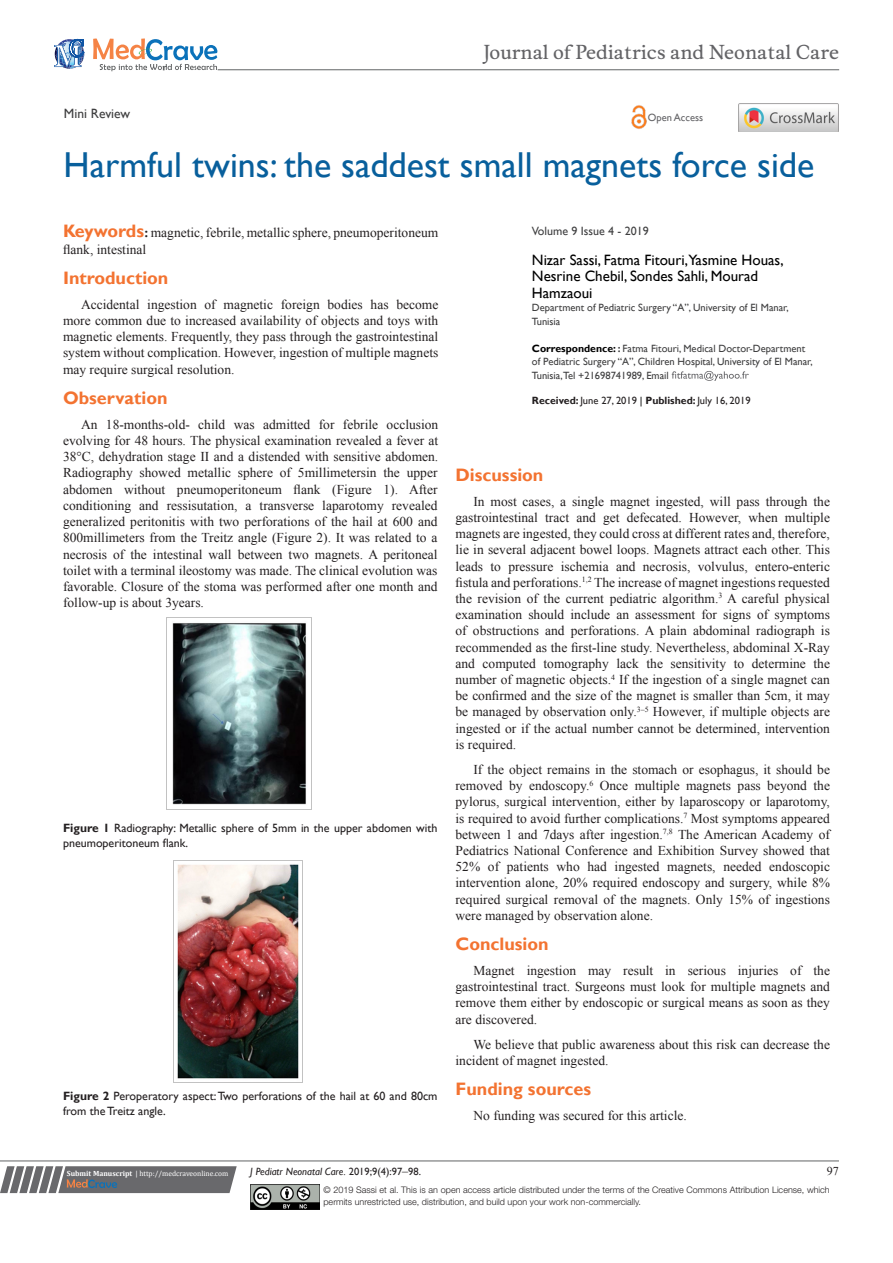
<style>
.page{position:relative;width:893px;height:1263px;background:#fff}
.page>*{position:absolute;margin:0;border:0;box-sizing:border-box;transform-origin:0 0}
.t1{font:36px "Gill Sans";color:#085f9c}
.t2{font:18.6px "Musee";color:#636366}
.List_Paragraph{font:700 18px "Gill Sans";color:#f37331}
.t3{font:15px/16.2px "Gill Sans";color:#000}
.List_Paragraph-2{font:13.5px/16.2px "Times New Roman";color:#231f20;text-align:justify}
.t4{font:13.5px "Gill Sans";color:#3e3e3f}
.List_Paragraph-3{font:12px/14.4px "Gill Sans";color:#231f20}
.t5{font:12px "Gill Sans";color:#3e3e3f}
.t6{font:12px "Times New Roman";color:#231f20}
.t7{font:10.5px/13.5px "Gill Sans";color:#3e3e3f}
.t8{font:10.5px "Gill Sans";color:#231f20}
.t9{font:italic 10.5px "Gill Sans";color:#231f20}
.t10{font:10.5px "Gill Sans";color:#636366}
.t11{font:300 9px/12px "Helvetica Neue LT Std";color:#231f20}
.t12{font:7.5px "Cambria";color:#fff}
.s1{font-family:"Gill Sans";font-weight:700;font-size:18px;color:#f37331}
.s2{font-weight:700}
.s3{font-weight:700;color:#000}
.s4{color:#000}
.s5{font-style:normal}
.s6{font-family:"Times New Roman";font-style:normal;font-size:12px}
</style>
<div class="page">
<svg style="left:0;top:1166px;width:237px;height:27px;background:#78787a"></svg>
<hr style="left:0;top:1161px;width:839px;height:1px;background:#626465">
<img style="left:250px;top:1185px;width:69px;height:24px">
<svg style="left:672px;top:371px;width:77px;height:10px"></svg>
<svg style="left:54px;top:39px;width:30px;height:30px"></svg>
<svg style="left:93px;top:38px;width:124px;height:33px"></svg>
<hr style="left:218px;top:70px;width:621px;height:1px;background:#626465">
<img style="left:631px;top:105px;width:16px;height:24px">
<img style="left:739px;top:104px;width:99px;height:28px">
<img style="left:166px;top:618px;width:145px;height:192px">
<img style="left:174px;top:860px;width:128px;height:219px">
<p class="t4" style="left:64px;top:105px;width:68px">Mini Review</p>
<p class="t2" style="left:483px;top:41px;width:357px">Journal of Pediatrics and Neonatal Care</p>
<p class="t10" style="left:648px;top:112px;width:57px">Open Access</p>
<p class="t1" style="left:64px;top:144px;width:752px">Harmful twins: the saddest small magnets force side</p>
<p class="List_Paragraph-2" style="left:63px;top:225px;width:377px"><span class="s1">Keywords</span><span class="s2">:</span> magnetic, febrile, metallic sphere, pneumoperitoneum flank, intestinal</p>
<p class="List_Paragraph" style="left:63px;top:267px;width:107px">Introduction</p>
<p class="List_Paragraph-2" style="left:63px;top:296px;width:377px;text-indent:18px">Accidental ingestion of magnetic foreign bodies has become more common due to increased availability of objects and toys with magnetic elements. Frequently, they pass through the gastrointestinal system without complication. However, ingestion of multiple magnets may require surgical resolution.</p>
<p class="List_Paragraph" style="left:63px;top:387px;width:106px">Observation</p>
<p class="List_Paragraph-2" style="left:63px;top:416px;width:377px;text-indent:18px">An 18-months-old- child was admitted for febrile occlusion evolving for 48 hours. The physical examination revealed a fever at 38°C, dehydration stage II and a distended with sensitive abdomen.</p>
<p class="List_Paragraph-2" style="left:63px;top:465px;width:376px">Radiography showed metallic sphere of 5millimetersin the upper abdomen without pneumoperitoneum flank (Figure 1). After conditioning and ressisutation, a transverse laparotomy revealed generalized peritonitis with two perforations of the hail at 600 and 800millimeters from the Treitz angle (Figure 2). It was related to a necrosis of the intestinal wall between two magnets. A peritoneal toilet with a terminal ileostomy was made. The clinical evolution was favorable. Closure of the stoma was performed after one month and follow-up is about 3years.</p>
<p class="List_Paragraph-3" style="left:63px;top:821px;width:376px"><span class="s2">Figure 1</span> Radiography: Metallic sphere of 5mm in the upper abdomen with pneumoperitoneum flank.</p>
<p class="List_Paragraph-3" style="left:63px;top:1089px;width:376px"><span class="s2">Figure 2</span> Peroperatory aspect: Two perforations of the hail at 60 and 80cm from the Treitz angle.</p>
<p class="t5" style="left:532px;top:224px;width:118px">Volume 9 Issue 4 - 2019</p>
<p class="t3" style="left:532px;top:252px;width:253px">Nizar Sassi, Fatma Fitouri,Yasmine Houas,<br>Nesrine Chebil, Sondes Sahli, Mourad<br>Hamzaoui</p>
<p class="t7" style="left:532px;top:301px;width:258px">Department of Pediatric Surgery “A”, University of El Manar,<br>Tunisia</p>
<p class="t7" style="left:532px;top:341px;width:282px"><span class="s3">Correspondence:</span> <span class="s2">:</span> Fatma Fitouri, Medical Doctor-Department of Pediatric Surgery “A”, Children Hospital, University of El Manar,<br>Tunisia,Tel +21698741989, Email</p>
<p class="t8" style="left:532px;top:394px;width:220px"><span class="s2">Received:</span> June 27, 2019 <span class="s4">|</span> <span class="s2">Published:</span> July 16, 2019</p>
<p class="List_Paragraph" style="left:455px;top:464px;width:89px">Discussion</p>
<p class="List_Paragraph-2" style="left:455px;top:493px;width:376px;text-indent:18px">In most cases, a single magnet ingested, will pass through the gastrointestinal tract and get defecated. However, when multiple magnets are ingested, they could cross at different rates and, therefore, lie in several adjacent bowel loops. Magnets attract each other. This leads to pressure ischemia and necrosis, volvulus, entero-enteric fistula and perforations.<sup>1,2</sup> The increase of magnet ingestions requested the revision of the current pediatric algorithm.<sup>3</sup> A careful physical examination should include an assessment for signs of symptoms of obstructions and perforations. A plain abdominal radiograph is recommended as the first-line study. Nevertheless, abdominal X-Ray and computed tomography lack the sensitivity to determine the number of magnetic objects.<sup>4</sup> If the ingestion of a single magnet can be confirmed and the size of the magnet is smaller than 5cm, it may be managed by observation only.<sup>3‒5</sup> However, if multiple objects are ingested or if the actual number cannot be determined, intervention is required.</p>
<p class="List_Paragraph-2" style="left:455px;top:761px;width:376px;text-indent:18px">If the object remains in the stomach or esophagus, it should be removed by endoscopy.<sup>6</sup> Once multiple magnets pass beyond the pylorus, surgical intervention, either by laparoscopy or laparotomy, is required to avoid further complications.<sup>7</sup> Most symptoms appeared between 1 and 7days after ingestion.<sup>7,8</sup> The American Academy of Pediatrics National Conference and Exhibition Survey showed that 52% of patients who had ingested magnets, needed endoscopic intervention alone, 20% required endoscopy and surgery, while 8% required surgical removal of the magnets. Only 15% of ingestions were managed by observation alone.</p>
<p class="List_Paragraph" style="left:455px;top:933px;width:95px">Conclusion</p>
<p class="List_Paragraph-2" style="left:455px;top:962px;width:376px;text-indent:18px">Magnet ingestion may result in serious injuries of the gastrointestinal tract. Surgeons must look for multiple magnets and remove them either by endoscopic or surgical means as soon as they are discovered.</p>
<p class="List_Paragraph-2" style="left:455px;top:1036px;width:376px;text-indent:18px">We believe that public awareness about this risk can decrease the incident of magnet ingested.</p>
<p class="List_Paragraph" style="left:455px;top:1078px;width:137px">Funding sources</p>
<p class="List_Paragraph-2" style="left:473px;top:1107px;width:215px">No funding was secured for this article.</p>
<p class="t12" style="left:67px;top:1169px;width:163px"><span class="s2">Submit Manuscript</span> | http://medcraveonline.com</p>
<p class="t9" style="left:250px;top:1165px;width:172px">J Pediatr Neonatal Care. <span class="s5">2019;9(4):97</span><span class="s6">‒</span><span class="s5">98.</span></p>
<p class="t6" style="left:827px;top:1163px;width:13px">97</p>
<p class="t11" style="left:323px;top:1183px;width:508px">© 2019 Sassi et al. This is an open access article distributed under the terms of the Creative Commons Attribution License, which permits unrestricted use, distribution, and build upon your work non-commercially.</p>
</div>
